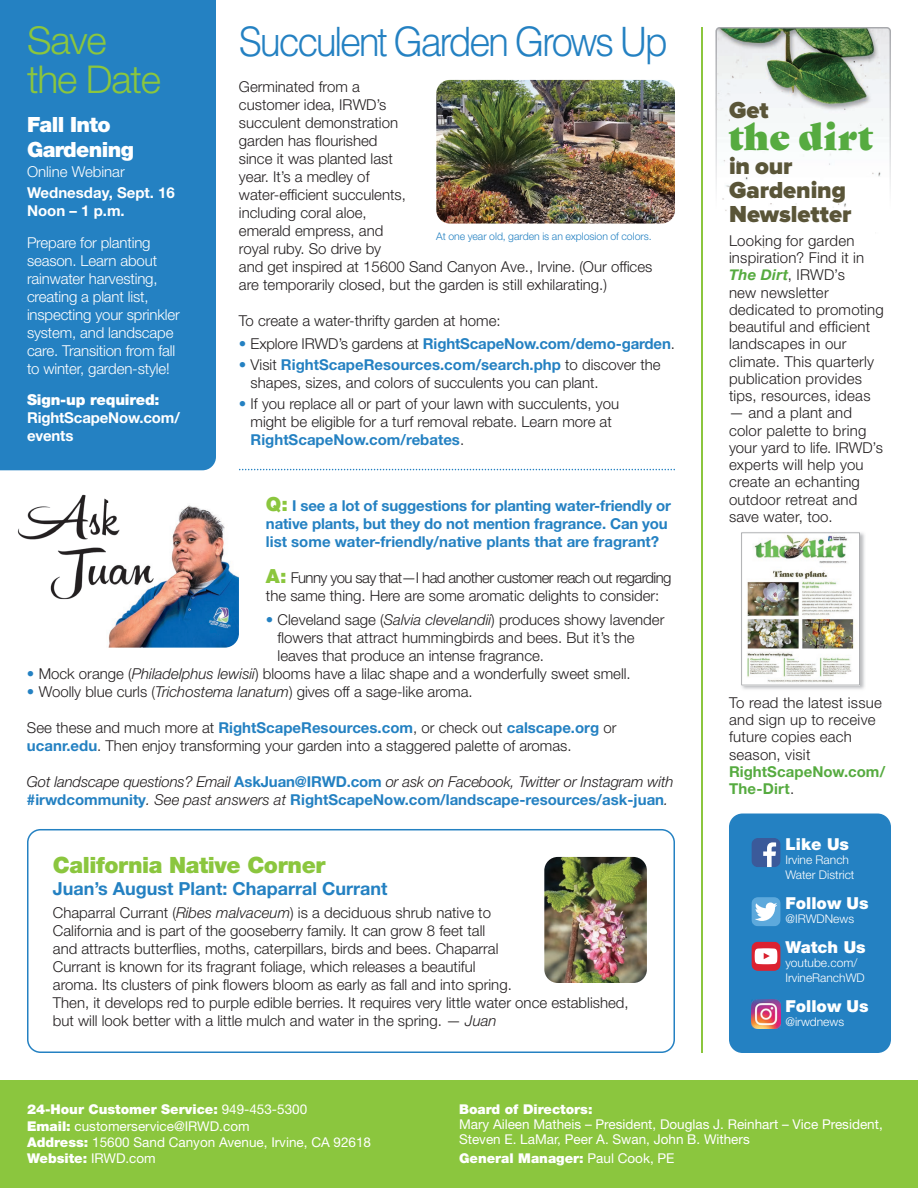
<style>
.page{position:relative;width:918px;height:1188px;background:#fff}
.page>*{position:absolute;margin:0;border:0;box-sizing:border-box;transform-origin:0 0}
.t1{font:300 40.5px "Helvetica LT Std";letter-spacing:-.065em;color:#2481c2;scale:.94 1}
.t2{font:300 38.4px/38.4px "Helvetica Neue LT Std";letter-spacing:-.03em;color:#8bc63e}
.t3{font:36px "Gastromond";letter-spacing:.025em;color:#56ab40}
.t4{font:900 24px/24px "Proxima Nova";color:#5a5538}
.t5{font:900 22.5px "Helvetica Neue LT Std";letter-spacing:-.02em;color:#8bc63e}
.t6{font:900 21px/25.2px "Helvetica Neue LT Std";letter-spacing:-.03em;color:#fff}
.t7{font:700 18px "Helvetica Neue LT Std";color:#2481c2}
.t8{font:900 16.5px "Helvetica Neue LT Std";color:#fff}
.t9{font:300 15px/18px "Helvetica Neue LT Std";color:#231f20}
.t10{font:700 15px/18px "Helvetica Neue LT Std";letter-spacing:-.01em;color:#2481c2}
.t11{font:300 15px/18px "Helvetica Neue LT Std";letter-spacing:-.01em;color:#fff}
.t12{font:italic 300 15px/18px "Helvetica Neue LT Std";letter-spacing:-.01em;color:#231f20}
.t13{font:300 15px/18px "Helvetica Neue LT Std";letter-spacing:-.04em;color:#231f20}
.t14{font:700 15px/18px "Helvetica Neue LT Std";letter-spacing:-.01em;color:#fff}
.t15{font:700 15px/17.2px "Helvetica Neue LT Std";letter-spacing:.005em;color:#56ab40}
.t16{font:900 15px "Helvetica Neue LT Std";letter-spacing:-.01em;color:#fff}
.t17{font:italic 700 15px "Helvetica Neue";letter-spacing:.02em;color:#56ab40}
.t18{font:13.5px/16.2px "Helvetica Neue LT Std";color:#fff}
.t19{font:900 13.5px "Helvetica Neue LT Std";color:#fff}
.t20{font:300 12px/14.4px "Helvetica Neue LT Std";color:#fff}
.t21{font:300 10.5px "Helvetica Neue LT Std";color:#2481c2}
.s1{font-weight:300}
.s2{font-weight:300;color:#231f20}
.s3{color:#2481c2}
.s4{font-weight:700;color:#2481c2}
.s5{font-weight:900;font-size:19.5px;color:#8bc63e}
.s6{font-style:italic}
.s7{font-weight:700;font-style:normal;color:#2481c2}
.s8{font-family:"Helvetica Neue LT Std";font-weight:300;font-style:normal;color:#231f20}
.s9{font-weight:900}
.s10{font-weight:400}
</style>
<div class="page">
<div style="left:0;top:0;width:216px;height:470px;background:#2481c2"></div>
<div style="left:0;top:1080px;width:918px;height:108px;background:#8bc63e"></div>
<div style="left:729px;top:814px;width:162px;height:239px;background:#2481c2;border-radius:14px"></div>
<svg style="left:27px;top:829px;width:648px;height:224px"></svg>
<svg style="left:751px;top:942px;width:30px;height:29px"></svg>
<img style="left:751px;top:999px;width:30px;height:30px">
<svg style="left:751px;top:897px;width:30px;height:29px"></svg>
<svg style="left:751px;top:838px;width:30px;height:29px"></svg>
<img style="left:108px;top:505px;width:131px;height:143px">
<img style="left:17px;top:494px;width:92px;height:105px">
<img style="left:106px;top:503px;width:47px;height:96px">
<hr style="left:701px;top:27px;width:2px;height:1026px;background:#8bc63e">
<img style="left:544px;top:857px;width:103px;height:126px">
<svg style="left:239px;top:469px;width:436px;height:1px"></svg>
<img style="left:436px;top:80px;width:239px;height:144px">
<svg style="left:716px;top:27px;width:175px;height:224px"></svg>
<img style="left:741px;top:532px;width:124px;height:158px">
<img style="left:741px;top:532px;width:119px;height:153px">
<h2 class="t2" style="left:27px;top:21px;width:136px">Save the Date</h2>
<h3 class="t6" style="left:27px;top:111px;width:108px">Fall Into<br>Gardening</h3>
<p class="t11" style="left:27px;top:163px;width:99px">Online Webinar</p>
<p class="t14" style="left:27px;top:183px;width:149px">Wednesday, Sept. 16<br>Noon – 1 p.m.</p>
<p class="t11" style="left:27px;top:233px;width:154px">Prepare for planting season. Learn about rainwater harvesting, creating a plant list, inspecting your sprinkler system, and landscape care. Transition from fall to winter, garden-style!</p>
<p class="t16" style="left:27px;top:391px;width:134px">Sign-up required:</p>
<p class="t14" style="left:27px;top:408px;width:154px">RightScapeNow.com/ events</p>
<h1 class="t1" style="left:239px;top:16px;width:458px">Succulent Garden Grows Up</h1>
<p class="t9" style="left:239px;top:77px;width:415px">Germinated from a<br>customer idea, IRWD’s<br>succulent demonstration<br>garden has flourished<br>since it was planted last<br>year. It’s a medley of<br>water-efficient succulents,<br>including coral aloe,<br>emerald empress, and<br>royal ruby. So drive by<br>and get inspired at 15600 Sand Canyon Ave., Irvine. (Our offices are temporarily closed, but the garden is still exhilarating.)</p>
<p class="t9" style="left:239px;top:311px;width:263px">To create a water-thrifty garden at home:</p>
<p class="t10" style="left:239px;top:335px;width:438px"><span class="s1">•</span> <span class="s2">Explore IRWD’s gardens at</span> RightScapeNow.com/demo-garden<span class="s2">.</span></p>
<p class="t9" style="left:251px;top:356px;width:412px;text-indent:-12px"><span class="s3">•</span> Visit <span class="s4">RightScapeResources.com/search.php</span> to discover the shapes, sizes, and colors of succulents you can plant.</p>
<p class="t9" style="left:251px;top:394px;width:370px;text-indent:-12px"><span class="s3">•</span> If you replace all or part of your lawn with succulents, you might be eligible for a turf removal rebate. Learn more at<br><span class="s4">RightScapeNow.com/rebates</span>.</p>
<p class="t21" style="left:436px;top:230px;width:217px">At one year old, garden is an explosion of colors.</p>
<p class="t10" style="left:266px;top:497px;width:406px"><span class="s5">Q:</span> I see a lot of suggestions for planting water-friendly or native plants, but they do not mention fragrance. Can you list some water-friendly/native plants that are fragrant?</p>
<p class="t13" style="left:266px;top:569px;width:407px"><span class="s5">A:</span> Funny you say that—I had another customer reach out regarding the same thing. Here are some aromatic delights to consider:</p>
<p class="t9" style="left:278px;top:610px;width:388px;text-indent:-12px"><span class="s3">•</span> Cleveland sage (<span class="s6">Salvia clevelandii</span>) produces showy lavender flowers that attract hummingbirds and bees. But it’s the leaves that produce an intense fragrance.</p>
<p class="t9" style="left:27px;top:664px;width:605px"><span class="s3">•</span> Mock orange (<span class="s6">Philadelphus lewisii</span>) blooms have a lilac shape and a wonderfully sweet smell.</p>
<p class="t9" style="left:27px;top:682px;width:447px"><span class="s3">•</span> Woolly blue curls (<span class="s6">Trichostema lanatum</span>) gives off a sage-like aroma.</p>
<p class="t9" style="left:27px;top:718px;width:591px">See these and much more at <span class="s4">RightScapeResources.com</span>, or check out <span class="s4">calscape.org</span> or <span class="s4">ucanr.edu</span>. Then enjoy transforming your garden into a staggered palette of aromas.</p>
<p class="t12" style="left:27px;top:772px;width:648px">Got landscape questions? Email <span class="s7">AskJuan@IRWD.com</span> or ask on Facebook, Twitter or Instagram with <span class="s7">#irwdcommunity</span>. See past answers at <span class="s7">RightScapeNow.com/landscape-resources/ask-juan</span>.</p>
<h3 class="t5" style="left:53px;top:852px;width:274px">California Native Corner</h3>
<p class="t7" style="left:53px;top:877px;width:336px">Juan’s August Plant: Chaparral Currant</p>
<p class="t9" style="left:53px;top:903px;width:577px">Chaparral Currant (<span class="s6">Ribes malvaceum</span>) is a deciduous shrub native to<br>California and is part of the gooseberry family. It can grow 8 feet tall<br>and attracts butterflies, moths, caterpillars, birds and bees. Chaparral<br>Currant is known for its fragrant foliage, which releases a beautiful<br>aroma. Its clusters of pink flowers bloom as early as fall and into spring.<br>Then, it develops red to purple edible berries. It requires very little water once established, but will look better with a little mulch and water in the spring. — <span class="s6">Juan</span></p>
<h3 class="t4" style="left:729px;top:99px;width:41px">Get</h3>
<h3 class="t3" style="left:729px;top:109px;width:146px">the dirt</h3>
<h3 class="t4" style="left:729px;top:155px;width:124px">in our<br>Gardening<br>Newsletter</h3>
<p class="t9" style="left:729px;top:232px;width:137px;line-height:17.2px">Looking for garden inspiration? Find it in</p>
<p class="t17" style="left:729px;top:263px;width:117px">The Dirt<span class="s8">, IRWD’s</span></p>
<p class="t9" style="left:729px;top:283px;width:156px;line-height:17.2px">new newsletter dedicated to promoting beautiful and efficient landscapes in our climate. This quarterly publication provides tips, resources, ideas</p>
<p class="t9" style="left:729px;top:404px;width:156px;line-height:17.2px">— and a plant and color palette to bring your yard to life. IRWD’s experts will help you create an echanting outdoor retreat and save water, too.</p>
<p class="t9" style="left:729px;top:694px;width:154px;line-height:17.2px">To read the latest issue and sign up to receive future copies each season, visit</p>
<p class="t15" style="left:729px;top:763px;width:158px">RightScapeNow.com/<br>The-Dirt<span class="s2">.</span></p>
<p class="t8" style="left:785px;top:834px;width:65px">Like Us</p>
<p class="t20" style="left:785px;top:852px;width:71px">Irvine Ranch<br>Water District</p>
<p class="t8" style="left:785px;top:893px;width:85px">Follow Us</p>
<p class="t20" style="left:785px;top:911px;width:70px">@IRWDNews</p>
<p class="t8" style="left:785px;top:937px;width:82px">Watch Us</p>
<p class="t20" style="left:785px;top:956px;width:81px">youtube.com/<br>IrvineRanchWD</p>
<p class="t8" style="left:785px;top:996px;width:85px">Follow Us</p>
<p class="t20" style="left:785px;top:1014px;width:60px">@irwdnews</p>
<p class="t18" style="left:27px;top:1101px;width:346px"><span class="s9">24-Hour Customer Service:</span> 949-453-5300<br><span class="s9">Email:</span> customerservice@IRWD.com<br><span class="s9">Address:</span> 15600 Sand Canyon Avenue, Irvine, CA 92618<br><span class="s9">Website:</span> IRWD.com</p>
<p class="t19" style="left:459px;top:1101px;width:135px">Board of Directors:</p>
<p class="t18" style="left:459px;top:1117px;width:425px;line-height:15px">Mary Aileen Matheis – President, Douglas J. Reinhart – Vice President,<br>Steven E. LaMar, Peer A. Swan, John B. Withers</p>
<p class="t19" style="left:459px;top:1150px;width:217px">General Manager: <span class="s10">Paul Cook, PE</span></p>
</div>
